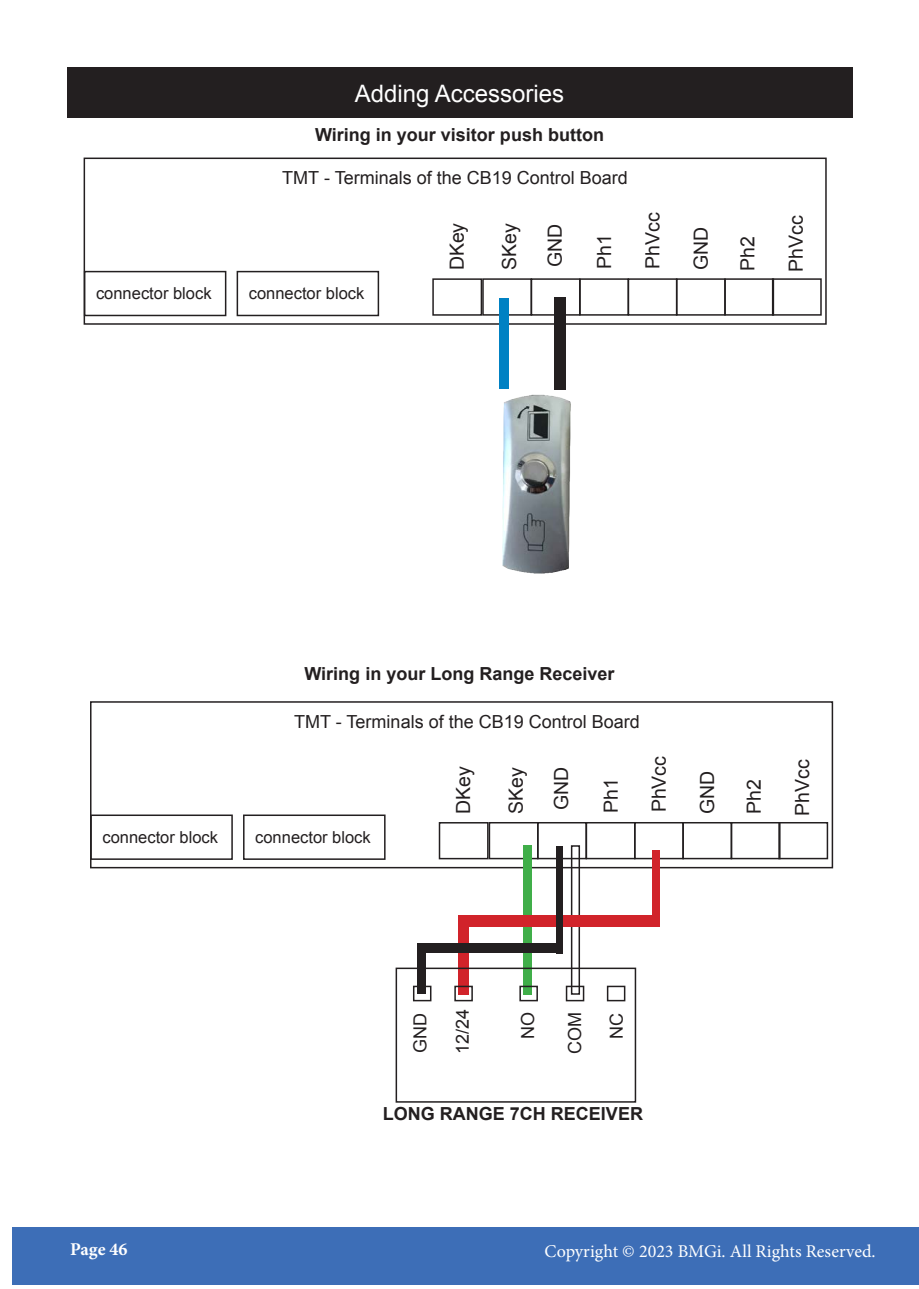
<style>
.page{position:relative;width:919px;height:1289px;background:#fff}
.page>*{position:absolute;margin:0;border:0;box-sizing:border-box;transform-origin:0 0}
.t1{font:24px "Arial";color:#fff}
.t2{font:19.5px "Arial";color:#231f20}
.t3{font:18px "Arial";color:#231f20}
.t4{font:700 18px "Arial";color:#231f20}
.t5{font:18px "Minion Pro";color:#fff}
.t6{font:700 18px "Minion Pro";color:#fff}
.t7{font:16.5px "Arial";color:#231f20}
</style>
<div class="page">
<div style="left:13px;top:1227px;width:905px;height:57px;background:#3d6eb7"></div>
<div style="left:67px;top:67px;width:785px;height:50px;background:#231f20"></div>
<div style="left:84px;top:271px;width:142px;height:45px;border:2px solid #231f20"></div>
<div style="left:482px;top:278px;width:50px;height:38px;border:2px solid #231f20"></div>
<div style="left:530px;top:278px;width:50px;height:38px;border:2px solid #231f20"></div>
<div style="left:579px;top:278px;width:50px;height:38px;border:2px solid #231f20"></div>
<div style="left:627px;top:278px;width:50px;height:38px;border:2px solid #231f20"></div>
<div style="left:675px;top:278px;width:50px;height:38px;border:2px solid #231f20"></div>
<div style="left:724px;top:278px;width:50px;height:38px;border:2px solid #231f20"></div>
<div style="left:771px;top:278px;width:50px;height:38px;border:2px solid #231f20"></div>
<div style="left:84px;top:157px;width:742px;height:168px;border:2px solid #231f20"></div>
<div style="left:432px;top:278px;width:50px;height:38px;border:2px solid #231f20"></div>
<div style="left:236px;top:271px;width:143px;height:45px;border:2px solid #231f20"></div>
<div style="left:554px;top:297px;width:12px;height:92px;background:#231f20"></div>
<div style="left:498px;top:298px;width:10px;height:90px;background:#0081c3"></div>
<img style="left:498px;top:381px;width:73px;height:193px">
<div style="left:90px;top:814px;width:143px;height:45px;border:2px solid #231f20"></div>
<div style="left:488px;top:822px;width:50px;height:37px;border:2px solid #231f20"></div>
<div style="left:537px;top:822px;width:50px;height:37px;border:2px solid #231f20"></div>
<div style="left:585px;top:822px;width:50px;height:37px;border:2px solid #231f20"></div>
<div style="left:634px;top:822px;width:49px;height:37px;border:2px solid #231f20"></div>
<div style="left:682px;top:822px;width:50px;height:37px;border:2px solid #231f20"></div>
<div style="left:730px;top:822px;width:50px;height:37px;border:2px solid #231f20"></div>
<div style="left:778px;top:822px;width:50px;height:37px;border:2px solid #231f20"></div>
<div style="left:90px;top:701px;width:743px;height:167px;border:2px solid #231f20"></div>
<div style="left:438px;top:822px;width:50px;height:37px;border:2px solid #231f20"></div>
<div style="left:243px;top:814px;width:142px;height:45px;border:2px solid #231f20"></div>
<div style="left:458px;top:915px;width:10px;height:79px;background:#d1232a"></div>
<div style="left:523px;top:845px;width:8px;height:149px;background:#40ae49"></div>
<div style="left:571px;top:845px;width:9px;height:149px;border:2px solid #231f20"></div>
<div style="left:652px;top:850px;width:7px;height:76px;background:#d1232a"></div>
<div style="left:395px;top:967px;width:241px;height:135px;border:2px solid #231f20"></div>
<div style="left:519px;top:985px;width:19px;height:16px;border:2px solid #231f20"></div>
<div style="left:565px;top:985px;width:19px;height:16px;border:2px solid #231f20"></div>
<div style="left:607px;top:985px;width:18px;height:16px;border:2px solid #231f20"></div>
<div style="left:413px;top:985px;width:18px;height:16px;border:2px solid #231f20"></div>
<div style="left:454px;top:985px;width:19px;height:16px;border:2px solid #231f20"></div>
<div style="left:417px;top:942px;width:8px;height:51px;background:#231f20"></div>
<div style="left:417px;top:943px;width:144px;height:9px;background:#231f20"></div>
<div style="left:458px;top:915px;width:198px;height:11px;background:#d1232a"></div>
<div style="left:556px;top:845px;width:7px;height:108px;background:#231f20"></div>
<p class="t1" style="left:354px;top:77px;width:211px">Adding Accessories</p>
<p class="t4" style="left:315px;top:122px;width:290px">Wiring in your visitor push button</p>
<p class="t7" style="left:96px;top:282px;width:117px">connector block</p>
<p class="t3" style="left:282px;top:166px;width:347px">TMT - Terminals of the CB19 Control Board</p>
<p class="t7" style="left:249px;top:282px;width:117px">connector block</p>
<p class="t2" style="left:444px;top:270px;width:49px;rotate:-90deg">DKey</p>
<p class="t2" style="left:496px;top:270px;width:48px;rotate:-90deg">SKey</p>
<p class="t2" style="left:542px;top:267px;width:45px;rotate:-90deg">GND</p>
<p class="t2" style="left:591px;top:269px;width:36px;rotate:-90deg">Ph1</p>
<p class="t2" style="left:639px;top:269px;width:58px;rotate:-90deg">PhVcc</p>
<p class="t2" style="left:688px;top:270px;width:45px;rotate:-90deg">GND</p>
<p class="t2" style="left:734px;top:271px;width:36px;rotate:-90deg">Ph2</p>
<p class="t2" style="left:783px;top:272px;width:58px;rotate:-90deg">PhVcc</p>
<p class="t7" style="left:102px;top:826px;width:117px">connector block</p>
<p class="t4" style="left:304px;top:662px;width:311px">Wiring in your Long Range Receiver</p>
<p class="t3" style="left:294px;top:709px;width:347px">TMT - Terminals of the CB19 Control Board</p>
<p class="t7" style="left:255px;top:826px;width:117px">connector block</p>
<p class="t2" style="left:450px;top:814px;width:49px;rotate:-90deg">DKey</p>
<p class="t2" style="left:503px;top:813px;width:48px;rotate:-90deg">SKey</p>
<p class="t2" style="left:548px;top:810px;width:45px;rotate:-90deg">GND</p>
<p class="t2" style="left:598px;top:813px;width:36px;rotate:-90deg">Ph1</p>
<p class="t2" style="left:646px;top:812px;width:58px;rotate:-90deg">PhVcc</p>
<p class="t2" style="left:694px;top:813px;width:45px;rotate:-90deg">GND</p>
<p class="t2" style="left:741px;top:814px;width:36px;rotate:-90deg">Ph2</p>
<p class="t2" style="left:789px;top:815px;width:58px;rotate:-90deg">PhVcc</p>
<p class="t3" style="left:408px;top:1052px;width:41px;rotate:-90deg">GND</p>
<p class="t3" style="left:450px;top:1053px;width:47px;rotate:-90deg">12/24</p>
<p class="t3" style="left:516px;top:1039px;width:28px;rotate:-90deg">NO</p>
<p class="t3" style="left:563px;top:1053px;width:43px;rotate:-90deg">COM</p>
<p class="t3" style="left:604px;top:1039px;width:27px;rotate:-90deg">NC</p>
<p class="t4" style="left:383px;top:1102px;width:262px">LONG RANGE 7CH RECEIVER</p>
<p class="t6" style="left:70px;top:1236px;width:59px">Page 46</p>
<p class="t5" style="left:544px;top:1239px;width:332px">Copyright © 2023 BMGi. All Rights Reserved.</p>
</div>
